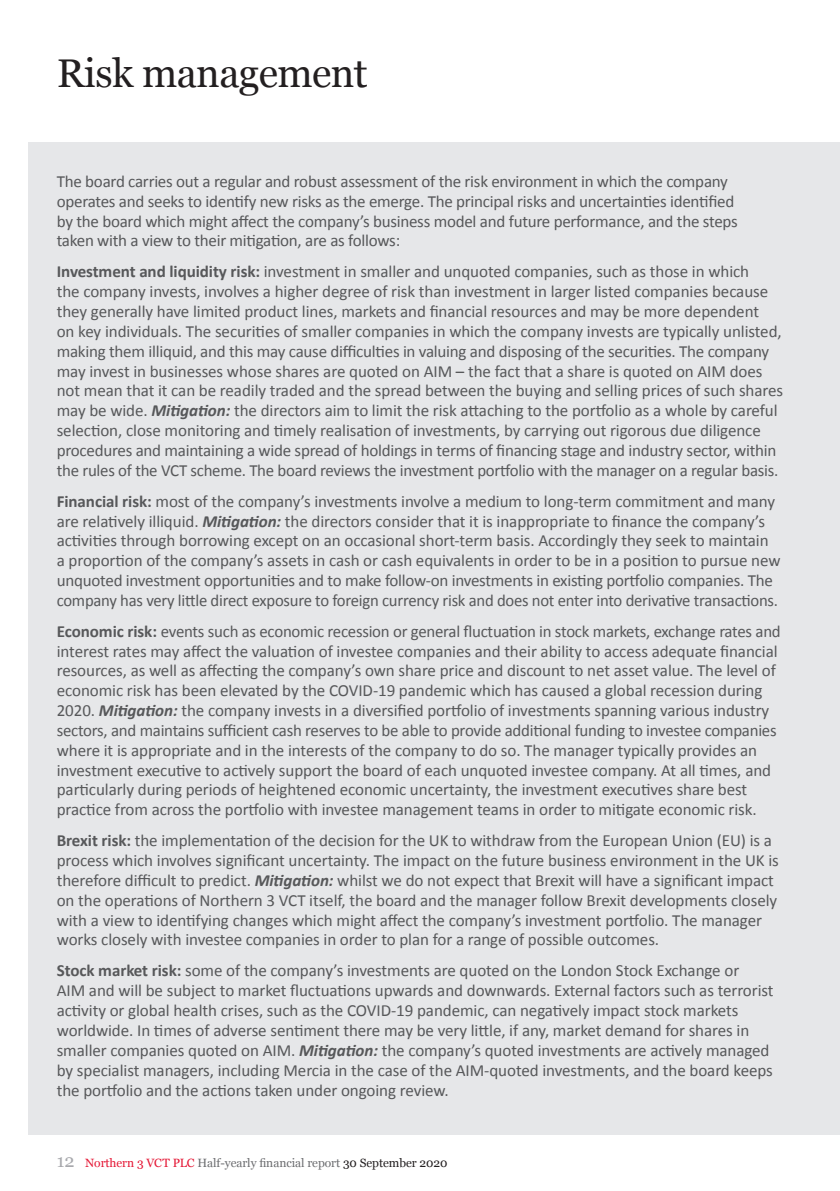
<style>
.page{position:relative;width:840px;height:1191px;background:#fff}
.page>*{position:absolute;margin:0;border:0;box-sizing:border-box;transform-origin:0 0}
.NVM_-_Title{font:40px "Georgia";letter-spacing:-.015em;color:#231f20}
.NVM_-_Body_2{font:17px/19.8px "Calibri";letter-spacing:-.005em;color:#57585a}
.NVM_-_Footer{font:12px "Georgia";letter-spacing:-.005em;color:#6c6d70}
.s1{font-weight:700}
.s2{font-weight:700;font-style:italic}
.s3{font-size:18px;color:#a8a9ad}
.s4{color:#e51836}
.s5{color:#231f20}
</style>
<div class="page">
<div style="left:28px;top:142px;width:811px;height:992px;background:#e6e7e9"></div>
<hr style="left:839px;top:142px;width:1px;height:992px;background:#e6e7e9">
<p class="NVM_-_Title" style="left:57px;top:44px;width:312px">Risk management</p>
<p class="NVM_-_Body_2" style="left:57px;top:170px;width:682px">The board carries out a regular and robust assessment of the risk environment in which the company operates and seeks to identify new risks as the emerge. The principal risks and uncertainties identified by the board which might affect the company’s business model and future performance, and the steps taken with a view to their mitigation, are as follows:</p>
<p class="NVM_-_Body_2" style="left:57px;top:261px;width:727px"><span class="s1">Investment and liquidity risk:</span> investment in smaller and unquoted companies, such as those in which<br>the company invests, involves a higher degree of risk than investment in larger listed companies because they generally have limited product lines, markets and financial resources and may be more dependent<br>on key individuals. The securities of smaller companies in which the company invests are typically unlisted, making them illiquid, and this may cause difficulties in valuing and disposing of the securities. The company may invest in businesses whose shares are quoted on AIM – the fact that a share is quoted on AIM does not mean that it can be readily traded and the spread between the buying and selling prices of such shares may be wide. <span class="s2">Mitigation:</span> the directors aim to limit the risk attaching to the portfolio as a whole by careful selection, close monitoring and timely realisation of investments, by carrying out rigorous due diligence procedures and maintaining a wide spread of holdings in terms of financing stage and industry sector, within the rules of the VCT scheme. The board reviews the investment portfolio with the manager on a regular basis.</p>
<p class="NVM_-_Body_2" style="left:57px;top:490px;width:724px"><span class="s1">Financial risk:</span> most of the company’s investments involve a medium to long-term commitment and many are relatively illiquid. <span class="s2">Mitigation:</span> the directors consider that it is inappropriate to finance the company’s activities through borrowing except on an occasional short-term basis. Accordingly they seek to maintain a proportion of the company’s assets in cash or cash equivalents in order to be in a position to pursue new unquoted investment opportunities and to make follow-on investments in existing portfolio companies. The company has very little direct exposure to foreign currency risk and does not enter into derivative transactions.</p>
<p class="NVM_-_Body_2" style="left:57px;top:620px;width:725px"><span class="s1">Economic risk:</span> events such as economic recession or general fluctuation in stock markets, exchange rates and interest rates may affect the valuation of investee companies and their ability to access adequate financial resources, as well as affecting the company’s own share price and discount to net asset value. The level of economic risk has been elevated by the COVID-19 pandemic which has caused a global recession during 2020. <span class="s2">Mitigation:</span> the company invests in a diversified portfolio of investments spanning various industry sectors, and maintains sufficient cash reserves to be able to provide additional funding to investee companies where it is appropriate and in the interests of the company to do so. The manager typically provides an investment executive to actively support the board of each unquoted investee company. At all times, and particularly during periods of heightened economic uncertainty, the investment executives share best practice from across the portfolio with investee management teams in order to mitigate economic risk.</p>
<p class="NVM_-_Body_2" style="left:57px;top:830px;width:723px"><span class="s1">Brexit risk:</span> the implementation of the decision for the UK to withdraw from the European Union (EU) is a process which involves significant uncertainty. The impact on the future business environment in the UK is therefore difficult to predict. <span class="s2">Mitigation:</span> whilst we do not expect that Brexit will have a significant impact on the operations of Northern 3 VCT itself, the board and the manager follow Brexit developments closely with a view to identifying changes which might affect the company’s investment portfolio. The manager works closely with investee companies in order to plan for a range of possible outcomes.</p>
<p class="NVM_-_Body_2" style="left:57px;top:960px;width:718px"><span class="s1">Stock market risk:</span> some of the company’s investments are quoted on the London Stock Exchange or<br>AIM and will be subject to market fluctuations upwards and downwards. External factors such as terrorist activity or global health crises, such as the COVID-19 pandemic, can negatively impact stock markets worldwide. In times of adverse sentiment there may be very little, if any, market demand for shares in smaller companies quoted on AIM. <span class="s2">Mitigation:</span> the company’s quoted investments are actively managed by specialist managers, including Mercia in the case of the AIM-quoted investments, and the board keeps the portfolio and the actions taken under ongoing review.</p>
<p class="NVM_-_Footer" style="left:57px;top:1153px;width:392px"><span class="s3">12</span> <span class="s4">Northern 3 VCT PLC</span> Half-yearly financial report <span class="s5">30 September 2020</span></p>
</div>
